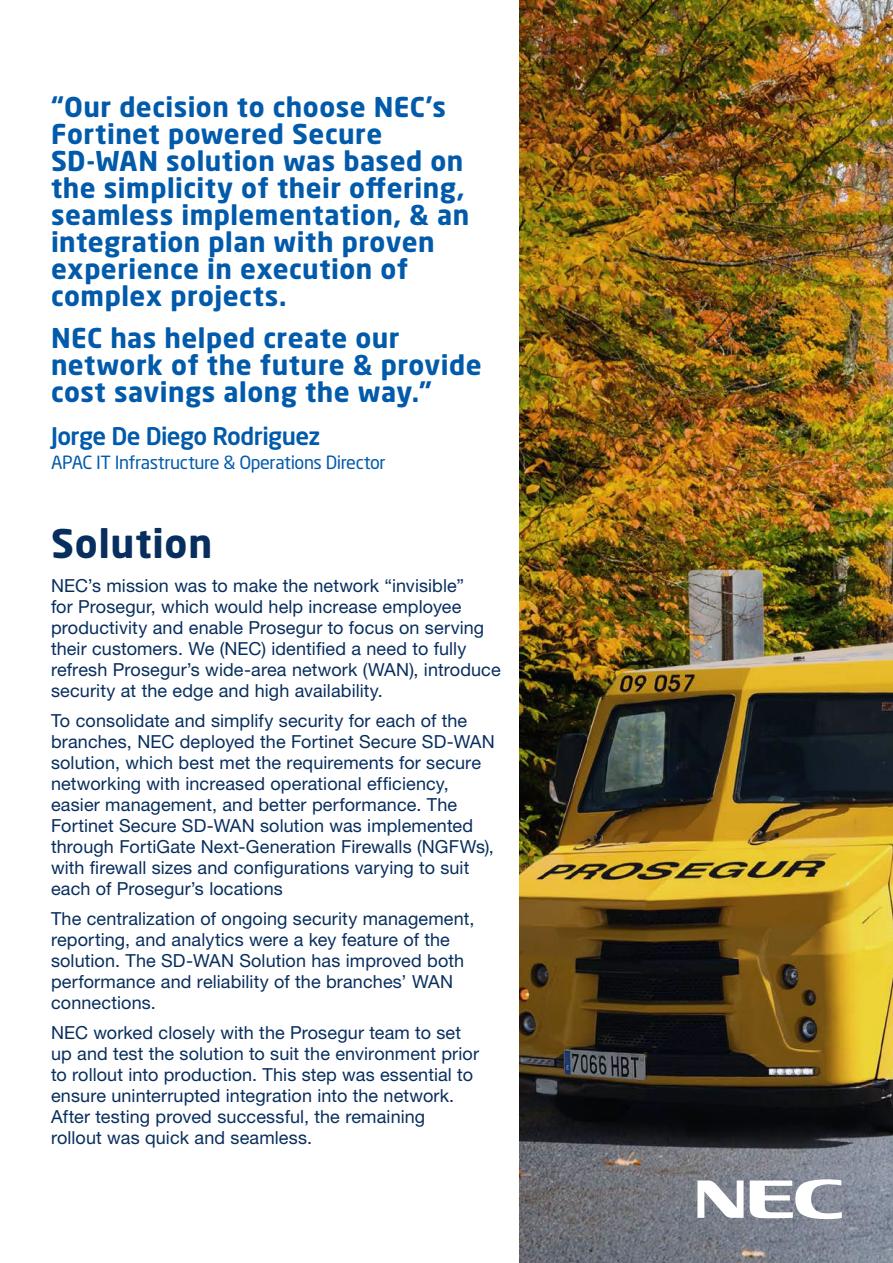
<style>
.page{position:relative;width:893px;height:1263px;background:#fff}
.page>*{position:absolute;margin:0;border:0;box-sizing:border-box;transform-origin:0 0}
.t1{font:700 39px "Neo Sans Std";letter-spacing:.02em;color:#082e5e}
.t2{font:700 27px/27px "Neo Sans Std";letter-spacing:.015em;color:#015aaa}
.t3{font:500 24px "Neo Sans Std";letter-spacing:-.025em;color:#015aaa}
.t4{font:18px/21px "Helvetica Neue LT Std";letter-spacing:.005em;color:#082e5e}
.t5{font:18px "Neo Sans Std";letter-spacing:-.025em;color:#015aaa}
</style>
<div class="page">
<img style="left:519px;top:0;width:374px;height:1263px">
<svg style="left:697px;top:1180px;width:47px;height:38px"></svg>
<svg style="left:750px;top:1179px;width:92px;height:40px"></svg>
<p class="t2" style="left:51px;top:93px;width:420px">“Our decision to choose NEC’s<br>Fortinet powered Secure<br>SD-WAN solution was based on the simplicity of their offering, seamless implementation, &amp; an integration plan with proven experience in execution of complex projects.</p>
<p class="t2" style="left:51px;top:324px;width:432px">NEC has helped create our network of the future &amp; provide cost savings along the way.”</p>
<p class="t3" style="left:51px;top:421px;width:271px">Jorge De Diego Rodriguez</p>
<p class="t5" style="left:51px;top:451px;width:336px">APAC IT Infrastructure &amp; Operations Director</p>
<p class="t1" style="left:51px;top:518px;width:163px">Solution</p>
<p class="t4" style="left:51px;top:575px;width:451px">NEC’s mission was to make the network “invisible”<br>for Prosegur, which would help increase employee productivity and enable Prosegur to focus on serving their customers. We (NEC) identified a need to fully refresh Prosegur’s wide-area network (WAN), introduce security at the edge and high availability.</p>
<p class="t4" style="left:51px;top:710px;width:445px">To consolidate and simplify security for each of the branches, NEC deployed the Fortinet Secure SD-WAN solution, which best met the requirements for secure networking with increased operational efficiency, easier management, and better performance. The Fortinet Secure SD-WAN solution was implemented through FortiGate Next-Generation Firewalls (NGFWs), with firewall sizes and configurations varying to suit each of Prosegur’s locations</p>
<p class="t4" style="left:51px;top:908px;width:425px">The centralization of ongoing security management, reporting, and analytics were a key feature of the solution. The SD-WAN Solution has improved both performance and reliability of the branches’ WAN connections.</p>
<p class="t4" style="left:51px;top:1022px;width:412px">NEC worked closely with the Prosegur team to set</p>
<p class="t4" style="left:51px;top:1043px;width:429px">up and test the solution to suit the environment prior</p>
<p class="t4" style="left:51px;top:1064px;width:424px">to rollout into production. This step was essential to</p>
<p class="t4" style="left:51px;top:1085px;width:405px">ensure uninterrupted integration into the network.<br>After testing proved successful, the remaining rollout was quick and seamless.</p>
</div>
